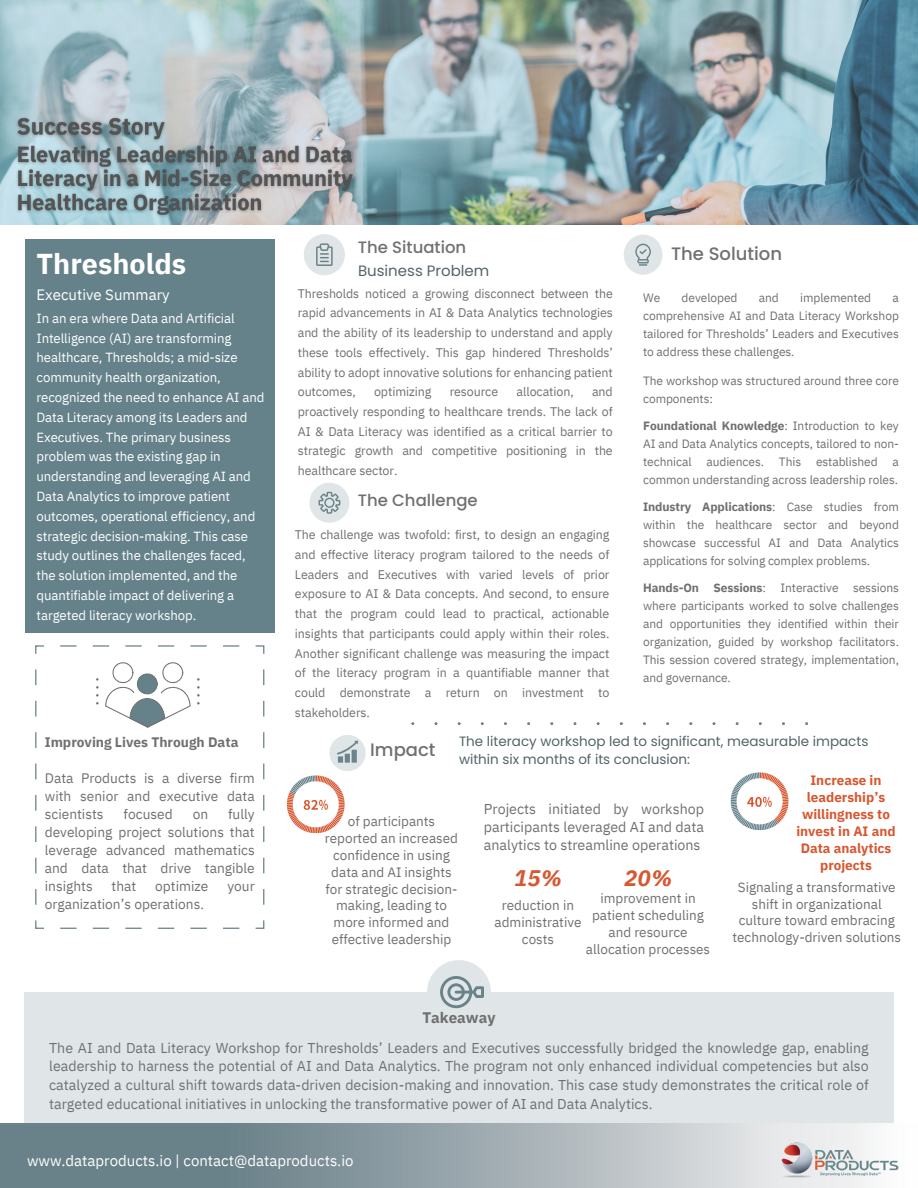
<style>
.page{position:relative;width:918px;height:1188px;background:#fff}
.page>*{position:absolute;margin:0;border:0;box-sizing:border-box;transform-origin:0 0}
.t1{font:700 28.65px "IBM Plex Sans";color:#fff}
.t2{font:italic 700 22.5px "IBM Plex Sans";color:#d75730}
.t3{font:500 18px "Poppins";color:#707070}
.t4{font:500 16.5px "Poppins";color:#707070}
.t5{font:700 15.3px "IBM Plex Sans";color:#707070}
.t6{font:15px "IBM Plex Sans";color:#fff}
.t7{font:15px "Poppins";color:#536468}
.t8{font:14.25px/18.8px "IBM Plex Sans";color:#707070;text-align:justify}
.t9{font:13.8px/18px "IBM Plex Sans";color:#707070;text-align:justify}
.t10{font:700 13.8px "IBM Plex Sans";color:#707070}
.t11{font:13.5px/16.8px "IBM Plex Sans";color:#707070;text-align:center}
.t12{font:13.5px/18px "Poppins";color:#536468}
.t13{font:700 13.5px/16.8px "IBM Plex Sans";color:#d75730;text-align:center}
.t14{font:13.2px/19.8px "IBM Plex Sans";letter-spacing:-.005em;color:#fff}
.t15{font:12.45px/19.6px "IBM Plex Sans";letter-spacing:-.005em;color:#707070;text-align:justify}
.t16{font:12px/18px "IBM Plex Sans";letter-spacing:-.005em;color:#707070;text-align:justify}
.s1{font-weight:700}
</style>
<div class="page">
<div style="left:24px;top:992px;width:870px;height:196px;background:#e0e6e8"></div>
<div style="left:427px;top:960px;width:64px;height:64px;background:#e0e6e8;border-radius:50%"></div>
<svg style="left:440px;top:976px;width:44px;height:32px"></svg>
<svg style="left:35px;top:645px;width:229px;height:284px"></svg>
<img style="left:0;top:0;width:918px;height:225px">
<div style="left:309px;top:483px;width:40px;height:40px;background:#e0e6e8;border-radius:50%"></div>
<svg style="left:318px;top:492px;width:22px;height:22px"></svg>
<div style="left:304px;top:234px;width:41px;height:41px;background:#e0e6e8;border-radius:50%"></div>
<svg style="left:316px;top:243px;width:17px;height:23px"></svg>
<div style="left:624px;top:235px;width:38px;height:40px;background:#e0e6e8;border-radius:50%"></div>
<svg style="left:635px;top:244px;width:16px;height:22px"></svg>
<svg style="left:105px;top:661px;width:86px;height:67px"></svg>
<svg style="left:96px;top:678px;width:3px;height:27px"></svg>
<svg style="left:197px;top:678px;width:3px;height:27px"></svg>
<img style="left:0;top:1124px;width:899px;height:64px">
<div style="left:25px;top:239px;width:249px;height:393px;background:#65828a"></div>
<div style="left:329px;top:735px;width:37px;height:36px;background:#e0e6e8;border-radius:50%"></div>
<svg style="left:337px;top:741px;width:21px;height:22px"></svg>
<img style="left:781px;top:1142px;width:117px;height:37px">
<svg style="left:287px;top:775px;width:57px;height:58px"></svg>
<svg style="left:731px;top:772px;width:57px;height:58px"></svg>
<img style="left:12px;top:140px;width:348px;height:82px">
<img style="left:11px;top:110px;width:160px;height:35px">
<p class="t1" style="left:37px;top:245px;width:151px">Thresholds</p>
<p class="t6" style="left:37px;top:285px;width:135px">Executive Summary</p>
<p class="t14" style="left:37px;top:308px;width:229px">In an era where Data and Artificial Intelligence (AI) are transforming healthcare, Thresholds; a mid-size community health organization, recognized the need to enhance AI and Data Literacy among its Leaders and Executives. The primary business problem was the existing gap in understanding and leveraging AI and Data Analytics to improve patient outcomes, operational efficiency, and strategic decision-making. This case study outlines the challenges faced, the solution implemented, and the quantifiable impact of delivering a targeted literacy workshop.</p>
<p class="t10" style="left:45px;top:733px;width:195px">Improving Lives Through Data</p>
<p class="t9" style="left:45px;top:769px;width:211px">Data Products is a diverse firm with senior and executive data scientists</p>
<p class="t9" style="left:45px;top:805px;width:211px;text-indent:183px">fully developing project solutions that leverage advanced mathematics and data that drive tangible insights</p>
<p class="t9" style="left:124px;top:805px;width:51px">focused</p>
<p class="t9" style="left:193px;top:805px;width:17px">on</p>
<p class="t9" style="left:112px;top:877px;width:26px">that</p>
<p class="t9" style="left:155px;top:877px;width:55px">optimize</p>
<p class="t9" style="left:227px;top:877px;width:29px">your</p>
<p class="t9" style="left:45px;top:895px;width:161px">organization’s operations.</p>
<h3 class="t4" style="left:358px;top:235px;width:110px">The Situation</h3>
<h4 class="t7" style="left:358px;top:260px;width:133px">Business Problem</h4>
<h5 class="t15" style="left:298px;top:283px;width:317px">Thresholds noticed a growing disconnect between the rapid advancements in AI &amp; Data Analytics technologies and the ability of its leadership to understand and apply these tools effectively. This gap hindered Thresholds’ ability to adopt innovative solutions for enhancing patient outcomes,</h5>
<h5 class="t15" style="left:298px;top:382px;width:317px;text-indent:294px">and proactively responding to healthcare trends. The lack of AI &amp; Data Literacy was identified as a critical barrier to strategic growth and competitive positioning in the healthcare sector.</h5>
<h5 class="t15" style="left:374px;top:382px;width:59px">optimizing</h5>
<h5 class="t15" style="left:450px;top:382px;width:50px">resource</h5>
<h5 class="t15" style="left:517px;top:382px;width:59px">allocation,</h5>
<p class="t4" style="left:358px;top:488px;width:122px">The Challenge</p>
<p class="t15" style="left:295px;top:525px;width:316px">The challenge was twofold: first, to design an engaging and effective literacy program tailored to the needs of Leaders and Executives with varied levels of prior exposure to AI &amp; Data concepts. And second, to ensure that the program could lead to practical, actionable insights that participants could apply within their roles.<br>Another significant challenge was measuring the impact of the literacy program in a quantifiable manner that could demonstrate a return on investment to stakeholders.</p>
<p class="t3" style="left:671px;top:241px;width:113px">The Solution</p>
<h3 class="t16" style="left:643px;top:289px;width:19px">We</h3>
<h3 class="t16" style="left:682px;top:289px;width:57px">developed</h3>
<h3 class="t16" style="left:759px;top:289px;width:22px">and</h3>
<h3 class="t16" style="left:800px;top:289px;width:73px">implemented</h3>
<h3 class="t16" style="left:643px;top:289px;width:257px;text-indent:249px">a comprehensive AI and Data Literacy Workshop tailored for Thresholds’ Leaders and Executives to address these challenges.</h3>
<h3 class="t16" style="left:643px;top:372px;width:257px">The workshop was structured around three core components:</h3>
<h5 class="t16" style="left:643px;top:417px;width:257px"><span class="s1">Foundational Knowledge</span>: Introduction to key AI and Data Analytics concepts, tailored to non&shy;technical audiences. This established a common understanding across leadership roles.</h5>
<p class="t16" style="left:643px;top:498px;width:257px"><span class="s1">Industry Applications</span>: Case studies from within the healthcare sector and beyond showcase successful AI and Data Analytics applications for solving complex problems.</p>
<p class="t16" style="left:643px;top:579px;width:257px"><span class="s1">Hands-On Sessions</span>: Interactive sessions where participants worked to solve challenges and opportunities they identified within their organization, guided by workshop facilitators.<br>This session covered strategy, implementation, and governance.</p>
<p class="t3" style="left:370px;top:737px;width:67px">Impact</p>
<h5 class="t12" style="left:459px;top:732px;width:411px">The literacy workshop led to significant, measurable impacts within six months of its conclusion:</h5>
<h3 class="t11" style="left:348px;top:813px;width:89px">of participants</h3>
<p class="t11" style="left:325px;top:829px;width:135px">reported an increased confidence in using data and AI insights for strategic decision&shy;making, leading to more informed and effective leadership</p>
<p class="t8" style="left:484px;top:800px;width:222px;line-height:18px">Projects initiated by workshop participants leveraged AI and data analytics to streamline operations</p>
<p class="t2" style="left:514px;top:863px;width:50px">15%</p>
<h2 class="t11" style="left:495px;top:897px;width:88px">reduction in administrative</h2>
<h2 class="t11" style="left:522px;top:930px;width:34px">costs</h2>
<p class="t2" style="left:624px;top:863px;width:50px">20%</p>
<p class="t11" style="left:600px;top:890px;width:97px">improvement in</p>
<p class="t11" style="left:586px;top:907px;width:126px">patient scheduling and resource allocation processes</p>
<h6 class="t13" style="left:796px;top:772px;width:101px">Increase in leadership’s willingness to invest in AI and<br>Data analytics projects</h6>
<p class="t11" style="left:732px;top:878px;width:170px">Signaling a transformative shift in organizational culture toward embracing technology-driven solutions</p>
<p class="t5" style="left:422px;top:1008px;width:75px">Takeaway</p>
<p class="t8" style="left:49px;top:1038px;width:821px">The AI and Data Literacy Workshop for Thresholds’ Leaders and Executives successfully bridged the knowledge gap, enabling leadership to harness the potential of AI and Data Analytics. The program not only enhanced individual competencies but also catalyzed a cultural shift towards data-driven decision-making and innovation. This case study demonstrates the critical role of targeted educational initiatives in unlocking the transformative power of AI and Data Analytics.</p>
<p class="t6" style="left:27px;top:1151px;width:328px">www.dataproducts.io | contact@dataproducts.io</p>
</div>
